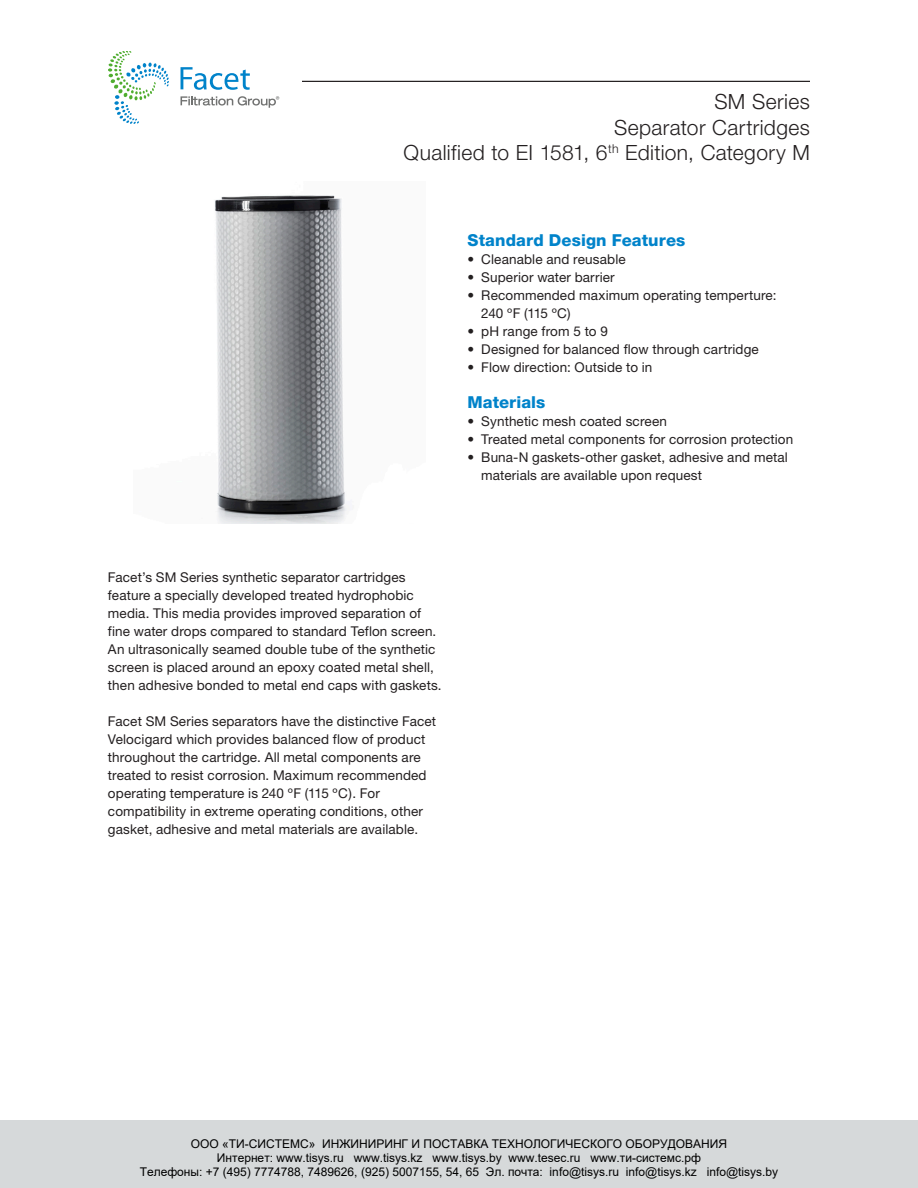
<style>
.page{position:relative;width:918px;height:1188px;background:#fff}
.page>*{position:absolute;margin:0;border:0;box-sizing:border-box;transform-origin:0 0}
.t1{font:300 21px/25.5px "Helvetica Neue LT Std";letter-spacing:.02em;color:#231f20;text-align:right}
.t2{font:800 16.5px "Helvetica Neue";letter-spacing:.005em;color:#0083ca}
.t3{font:13.5px/18px "Helvetica Neue";letter-spacing:.01em;color:#231f20}
.t4{font:13.5px/18px "Helvetica Neue LT Std";letter-spacing:.01em;color:#231f20}
.t5{font:12px/14.4px "Arial";color:#000;text-align:center}
</style>
<div class="page">
<div style="left:0;top:1120px;width:918px;height:68px;background:#d6d9da"></div>
<hr style="left:108px;top:81px;width:702px;height:1px;background:#231f20">
<div style="left:108px;top:51px;width:193px;height:95px;background:#fff"></div>
<svg style="left:108px;top:51px;width:61px;height:73px"></svg>
<svg style="left:181px;top:96px;width:98px;height:12px"></svg>
<svg style="left:181px;top:67px;width:69px;height:23px"></svg>
<img style="left:215px;top:195px;width:132px;height:328px">
<h1 class="t1" style="left:404px;top:89px;width:408px">SM Series<br>Separator Cartridges<br>Qualified to EI 1581, 6<sup>th</sup> Edition, Category M</h1>
<p class="t2" style="left:468px;top:230px;width:219px">Standard Design Features</p>
<p class="t4" style="left:468px;top:250px;width:160px">• Cleanable and reusable</p>
<p class="t4" style="left:468px;top:268px;width:149px">• Superior water barrier</p>
<p class="t4" style="left:481px;top:286px;width:297px;text-indent:-14px">• Recommended maximum operating temperture:<br>240 ºF (115 ºC)</p>
<p class="t4" style="left:468px;top:322px;width:142px">• pH range from 5 to 9</p>
<p class="t4" style="left:468px;top:340px;width:293px">• Designed for balanced flow through cartridge</p>
<p class="t4" style="left:468px;top:358px;width:186px">• Flow direction: Outside to in</p>
<p class="t2" style="left:468px;top:392px;width:79px">Materials</p>
<p class="t4" style="left:468px;top:412px;width:201px">• Synthetic mesh coated screen</p>
<p class="t4" style="left:468px;top:430px;width:327px">• Treated metal components for corrosion protection</p>
<p class="t4" style="left:481px;top:448px;width:308px;text-indent:-14px">• Buna-N gaskets-other gasket, adhesive and metal materials are available upon request</p>
<p class="t3" style="left:108px;top:568px;width:335px">Facet’s SM Series synthetic separator cartridges feature a specially developed treated hydrophobic media. This media provides improved separation of fine water drops compared to standard Teflon screen.<br>An ultrasonically seamed double tube of the synthetic screen is placed around an epoxy coated metal shell, then adhesive bonded to metal end caps with gaskets.</p>
<p class="t3" style="left:108px;top:712px;width:330px">Facet SM Series separators have the distinctive Facet Velocigard which provides balanced flow of product throughout the cartridge. All metal components are treated to resist corrosion. Maximum recommended operating temperature is 240 ºF (115 ºC). For compatibility in extreme operating conditions, other gasket, adhesive and metal materials are available.</p>
<p class="t5" style="left:140px;top:1136px;width:640px">ООО «ТИ-СИСТЕМС» ИНЖИНИРИНГ И ПОСТАВКА ТЕХНОЛОГИЧЕСКОГО ОБОРУДОВАНИЯ<br>Интернет: www.tisys.ru www.tisys.kz www.tisys.by www.tesec.ru www.ти-системс.рф<br>Телефоны: +7 (495) 7774788, 7489626, (925) 5007155, 54, 65 Эл. почта: info@tisys.ru info@tisys.kz info@tisys.by</p>
</div>
